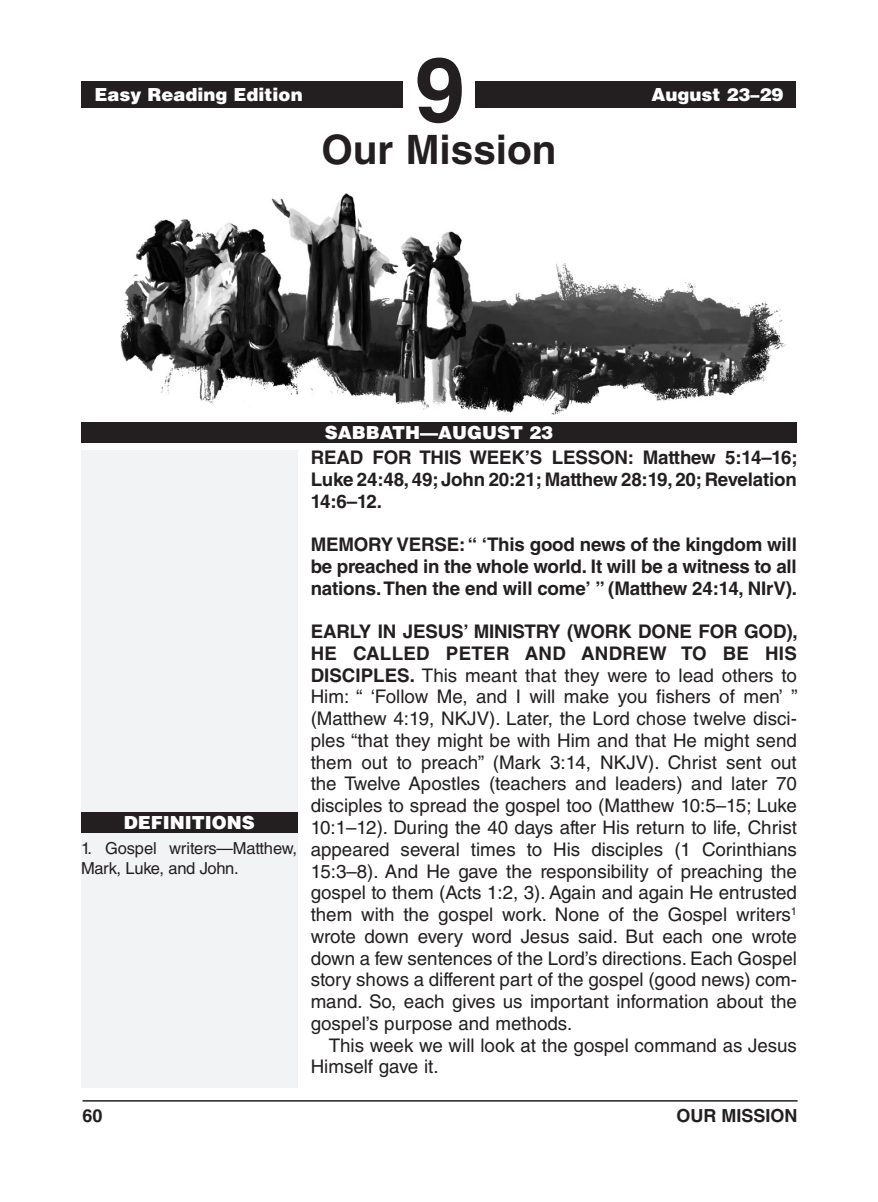
<style>
.page{position:relative;width:878px;height:1202px;background:#fff}
.page>*{position:absolute;margin:0;border:0;box-sizing:border-box;transform-origin:0 0}
.t1{font:700 90px "Helvetica LT Std";color:#231f20}
.Lesson_Title{font:700 40.5px "Helvetica LT Std";color:#231f20}
.Body_Text_NoIndent_S{font:18.75px/21.8px "Helvetica LT Std";color:#231f20;text-align:justify}
.Body_Text_NoIndent_B{font:700 18.75px/21.8px "Helvetica LT Std";letter-spacing:-.01em;color:#231f20;text-align:justify}
.Body_Text{font:18.75px/21.8px "Helvetica LT Std";color:#231f20}
.Definitions_Heading{font:900 18px "Helvetica LT Std";color:#fff}
.t2{font:700 18px "Helvetica LT Std";color:#231f20}
.Running_Head_-_Right{font:900 18px "Helvetica LT Std";color:#fff}
.Definitions_Text{font:16.5px/19.5px "Helvetica LT Std";letter-spacing:-.015em;color:#231f20}
.s1{font-weight:700}
</style>
<div class="page">
<hr style="left:82px;top:1100px;width:715px;height:1px;background:#231f20">
<div style="left:81px;top:450px;width:216px;height:637px;background:#f2f3f4"></div>
<div style="left:82px;top:81px;width:321px;height:27px;background:#231f20"></div>
<div style="left:472px;top:81px;width:323px;height:27px;background:#231f20"></div>
<div style="left:405px;top:55px;width:69px;height:76px;background:#fff"></div>
<div style="left:81px;top:422px;width:715px;height:20px;background:#231f20"></div>
<div style="left:81px;top:812px;width:217px;height:20px;background:#231f20"></div>
<img style="left:120px;top:193px;width:667px;height:222px">
<p class="Definitions_Heading" style="left:94px;top:82px;width:210px">Easy Reading Edition</p>
<h1 class="t1" style="left:415px;top:35px;width:52px">9</h1>
<p class="Lesson_Title" style="left:321px;top:125px;width:237px">Our Mission</p>
<p class="Running_Head_-_Right" style="left:651px;top:82px;width:134px">August 23–29</p>
<p class="Definitions_Heading" style="left:124px;top:810px;width:132px">DEFINITIONS</p>
<p class="Definitions_Text" style="left:81px;top:839px;width:217px">1. Gospel writers—Matthew,<br>Mark, Luke, and John.</p>
<p class="Definitions_Heading" style="left:325px;top:420px;width:230px">SABBATH—AUGUST 23</p>
<p class="Body_Text_NoIndent_B" style="left:310px;top:446px;width:488px">READ FOR THIS WEEK’S LESSON: Matthew 5:14–16; Luke 24:48, 49; John 20:21; Matthew 28:19, 20; Revelation 14:6–12.</p>
<p class="Body_Text_NoIndent_B" style="left:310px;top:533px;width:488px">MEMORY VERSE: “ ‘This good news of the kingdom will be preached in the whole world. It will be a witness to all nations. Then the end will come’ ” (Matthew 24:14, NIrV).</p>
<p class="Body_Text_NoIndent_S" style="left:310px;top:620px;width:488px"><span class="s1">EARLY IN JESUS’ MINISTRY (WORK DONE FOR GOD), HE CALLED PETER AND ANDREW TO BE HIS DISCIPLES.</span> This meant that they were to lead others to Him: “ ‘Follow Me, and I will make you fishers of men’ ” (Matthew 4:19, NKJV). Later, the Lord chose twelve disci&shy;ples “that they might be with Him and that He might send them out to preach” (Mark 3:14, NKJV). Christ sent out the Twelve Apostles (teachers and leaders) and later 70 disciples to spread the gospel too (Matthew 10:5–15; Luke 10:1–12). During the 40 days after His return to life, Christ appeared several times to His disciples (1 Corinthians 15:3–8). And He gave the responsibility of preaching the gospel to them (Acts 1:2, 3). Again and again He entrusted them with the gospel work. None of the Gospel writers<sup>1 </sup>wrote down every word Jesus said. But each one wrote down a few sentences of the Lord’s directions. Each Gospel story shows a different part of the gospel (good news) com&shy;mand. So, each gives us important information about the gospel’s purpose and methods.</p>
<p class="Body_Text" style="left:310px;top:1034px;width:488px;text-indent:18px">This week we will look at the gospel command as Jesus<br>Himself gave it.</p>
<p class="t2" style="left:82px;top:1104px;width:22px">60</p>
<p class="t2" style="left:676px;top:1104px;width:123px">OUR MISSION</p>
</div>
